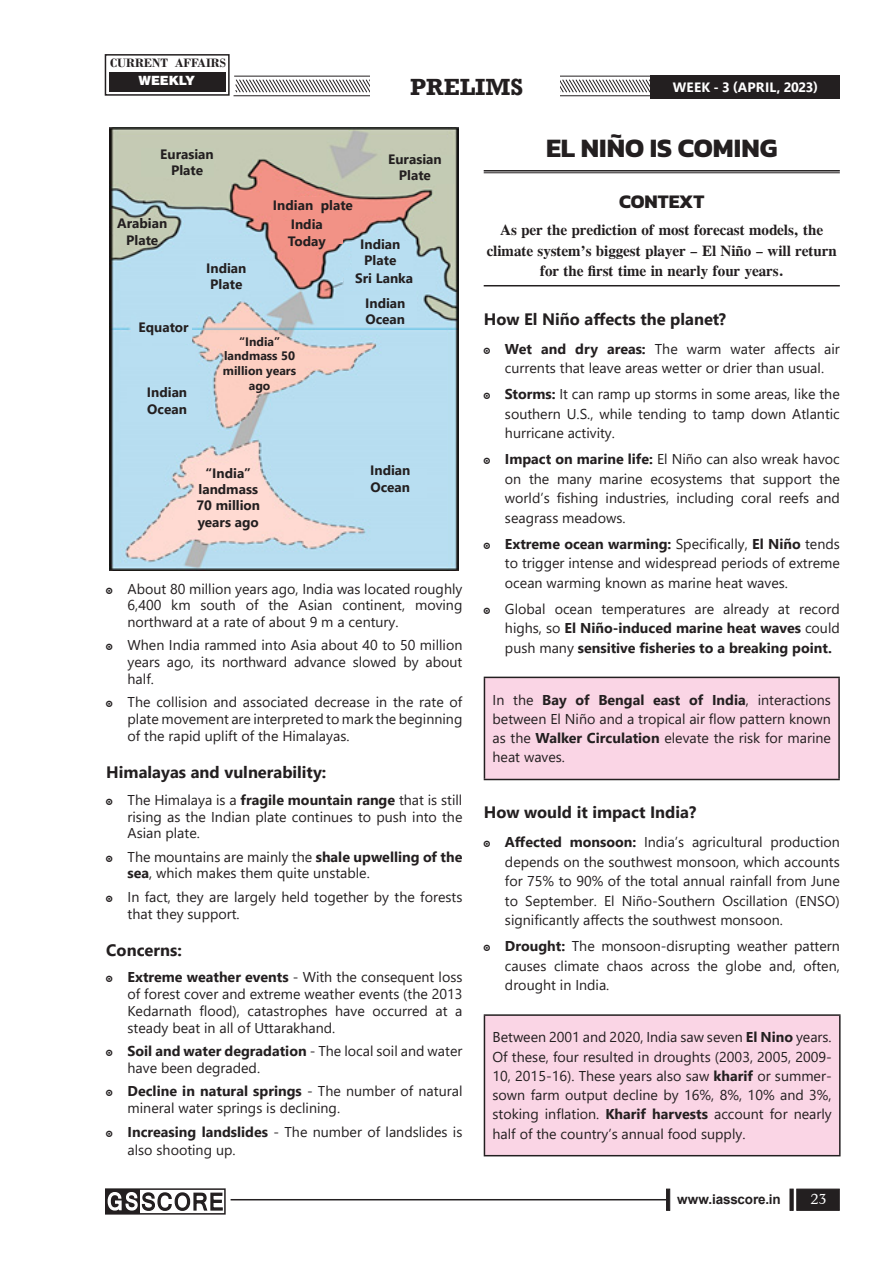
<style>
.page{position:relative;width:893px;height:1263px;background:#fff}
.page>*{position:absolute;margin:0;border:0;box-sizing:border-box;transform-origin:0 0}
._1__MAIN_TITLE{font:700 27px "Kanit";color:#231f20}
.t1{font:700 24px "Rockwell";color:#231f20}
._2__CONTEXT{font:700 19.5px "Kanit";color:#231f20}
._7__HEADING_2{font:700 16.5px "Segoe UI";color:#231f20}
._3__CONTEXT_PARA{font:700 15px/20.5px "CG Times";color:#231f20;text-align:center}
.Boty_Text{font:14.25px/16.8px "Segoe UI";color:#231f20;text-align:justify}
.t2{font:700 14.25px/19.5px "Segoe UI";color:#231f20;text-align:justify}
.t3{font:14.25px "Dutch 809 BT Roman C";color:#fff}
.Para_Heading{font:700 13.65px/16.4px "Segoe UI";color:#231f20;text-align:center}
.t4{font:700 13.5px "Segoe UI";letter-spacing:.015em;color:#fff}
.t5{font:700 13.5px "Arial";letter-spacing:-.01em;color:#231f20}
.t6{font:700 12.75px "Bodoni";color:#231f20}
.t7{font:900 12.75px "Swiss 721 BT";color:#fff}
.Para_Heading-2{font:700 12.15px/14.7px "Segoe UI";color:#231f20;text-align:center}
.s1{font-weight:700}
.s2{font-weight:400}
</style>
<div class="page">
<div style="left:797px;top:1189px;width:42px;height:21px;background:#231f20"></div>
<hr style="left:790px;top:1189px;width:3px;height:21px;background:#231f20">
<svg style="left:666px;top:1189px;width:4px;height:21px"></svg>
<hr style="left:231px;top:1199px;width:435px;height:1px;background:#231f20">
<svg style="left:233px;top:75px;width:607px;height:22px"></svg>
<div style="left:105px;top:1188px;width:121px;height:26px;border:2px solid #231f20"></div>
<svg style="left:107px;top:1191px;width:116px;height:21px"></svg>
<div style="left:105px;top:54px;width:125px;height:42px;border:2px solid #231f20"></div>
<div style="left:110px;top:72px;width:116px;height:20px;background:#231f20"></div>
<div style="left:651px;top:76px;width:189px;height:23px;background:#231f20"></div>
<div style="left:370px;top:76px;width:189px;height:23px;background:#fff"></div>
<img style="left:110px;top:128px;width:349px;height:442px">
<div style="left:142px;top:148px;width:72px;height:28px;background:#c3cbb4"></div>
<div style="left:382px;top:155px;width:72px;height:28px;background:#c3cbb4"></div>
<div style="left:196px;top:262px;width:73px;height:28px;background:#b8def1"></div>
<div style="left:232px;top:342px;width:61px;height:37px;background:#fdcfc2"></div>
<div style="left:196px;top:486px;width:72px;height:44px;background:#ffdad2"></div>
<div style="left:132px;top:320px;width:60px;height:23px;background:#b8def1"></div>
<div style="left:354px;top:469px;width:72px;height:29px;background:#b8def1"></div>
<div style="left:128px;top:387px;width:72px;height:29px;background:#b8def1"></div>
<div style="left:344px;top:298px;width:72px;height:28px;background:#b8def1"></div>
<div style="left:344px;top:272px;width:72px;height:18px;background:#b8def1"></div>
<div style="left:352px;top:241px;width:60px;height:29px;background:#b8def1"></div>
<div style="left:283px;top:221px;width:60px;height:22px;background:#f29286"></div>
<div style="left:287px;top:197px;width:56px;height:23px;background:#f29286"></div>
<div style="left:115px;top:221px;width:53px;height:14px;background:#c3cbb4"></div>
<div style="left:117px;top:229px;width:41px;height:14px;background:#c3cbb4"></div>
<hr style="left:484px;top:170px;width:356px;height:2px;background:#231f20">
<hr style="left:484px;top:173px;width:356px;height:1px;background:#231f20">
<hr style="left:484px;top:285px;width:356px;height:1px;background:#231f20">
<div style="left:484px;top:677px;width:355px;height:102px;background:#fad5e5"></div>
<hr style="left:484px;top:677px;width:356px;height:1px;background:#231f20">
<hr style="left:484px;top:678px;width:1px;height:101px;background:#231f20">
<hr style="left:838px;top:678px;width:2px;height:101px;background:#231f20">
<hr style="left:484px;top:779px;width:356px;height:1px;background:#231f20">
<div style="left:484px;top:1015px;width:356px;height:141px;background:#fad5e5"></div>
<hr style="left:484px;top:1014px;width:357px;height:2px;background:#231f20">
<hr style="left:484px;top:1016px;width:1px;height:139px;background:#231f20">
<hr style="left:839px;top:1016px;width:2px;height:139px;background:#231f20">
<hr style="left:484px;top:1155px;width:357px;height:1px;background:#231f20">
<p class="t6" style="left:110px;top:56px;width:117px">CURRENT AFFAIRS</p>
<p class="t7" style="left:139px;top:73px;width:58px">WEEKLY</p>
<h2 class="t1" style="left:410px;top:72px;width:115px">PRELIMS</h2>
<p class="t4" style="left:673px;top:75px;width:147px">WEEK - 3 (APRIL, 2023)</p>
<h2 class="t1" style="left:425px;top:72px;width:85px">MAINS</h2>
<p class="Para_Heading" style="left:160px;top:145px;width:55px">Eurasian</p>
<p class="Para_Heading" style="left:171px;top:161px;width:34px">Plate</p>
<p class="Para_Heading" style="left:273px;top:196px;width:81px">Indian plate</p>
<p class="Para_Heading" style="left:388px;top:150px;width:55px">Eurasian</p>
<p class="Para_Heading" style="left:399px;top:166px;width:34px">Plate</p>
<p class="Para_Heading" style="left:117px;top:214px;width:52px">Arabian<br>Plate</p>
<p class="Para_Heading" style="left:139px;top:318px;width:52px">Equator</p>
<p class="Para_Heading" style="left:147px;top:383px;width:42px;text-align:left">Indian<br>Ocean</p>
<p class="Para_Heading" style="left:206px;top:259px;width:42px">Indian<br>Plate</p>
<p class="Para_Heading" style="left:288px;top:215px;width:40px;text-align:left">India<br>Today</p>
<p class="Para_Heading-2" style="left:223px;top:333px;width:75px">“India” landmass 50 million years ago</p>
<p class="Para_Heading" style="left:196px;top:464px;width:65px">“India” landmass<br>70 million years ago</p>
<p class="Para_Heading" style="left:360px;top:235px;width:42px">Indian<br>Plate</p>
<p class="Para_Heading" style="left:365px;top:294px;width:42px;text-align:left">Indian<br>Ocean</p>
<p class="Para_Heading" style="left:355px;top:269px;width:60px">Sri Lanka</p>
<p class="Para_Heading" style="left:370px;top:461px;width:42px;text-align:left">Indian<br>Ocean</p>
<p class="Boty_Text" style="left:128px;top:579px;width:336px">About 80 million years ago, India was located roughly 6,400 km south of the Asian continent, moving northward at a rate of about 9 m a century.</p>
<p class="Boty_Text" style="left:128px;top:636px;width:336px">When India rammed into Asia about 40 to 50 million years ago, its northward advance slowed by about half.</p>
<p class="Boty_Text" style="left:128px;top:692px;width:336px">The collision and associated decrease in the rate of plate movement are interpreted to mark the beginning of the rapid uplift of the Himalayas.</p>
<p class="_7__HEADING_2" style="left:106px;top:757px;width:222px">Himalayas and vulnerability:</p>
<p class="Boty_Text" style="left:128px;top:790px;width:336px">The Himalaya is a <span class="s1">fragile mountain range</span> that is still rising as the Indian plate continues to push into the Asian plate.</p>
<p class="Boty_Text" style="left:128px;top:847px;width:336px">The mountains are mainly the <span class="s1">shale upwelling of the sea</span>, which makes them quite unstable.</p>
<p class="Boty_Text" style="left:128px;top:887px;width:336px">In fact, they are largely held together by the forests that they support.</p>
<p class="_7__HEADING_2" style="left:106px;top:935px;width:77px">Concerns:</p>
<p class="Boty_Text" style="left:128px;top:968px;width:336px"><span class="s1">Extreme weather events</span> - With the consequent loss of forest cover and extreme weather events (the 2013<br>Kedarnath flood), catastrophes have occurred at a steady beat in all of Uttarakhand.</p>
<p class="Boty_Text" style="left:128px;top:1041px;width:336px"><span class="s1">Soil and water degradation</span> - The local soil and water have been degraded.</p>
<p class="Boty_Text" style="left:128px;top:1081px;width:336px"><span class="s1">Decline in natural springs</span> - The number of natural mineral water springs is declining.</p>
<p class="Boty_Text" style="left:128px;top:1122px;width:336px;line-height:17.9px"><span class="s1">Increasing landslides</span> - The number of landslides is also shooting up.</p>
<p class="_1__MAIN_TITLE" style="left:546px;top:127px;width:233px">EL NIÑO IS COMING</p>
<p class="_2__CONTEXT" style="left:619px;top:187px;width:87px">CONTEXT</p>
<p class="_3__CONTEXT_PARA" style="left:487px;top:220px;width:352px">As per the prediction of most forecast models, the climate system’s biggest player – El Niño – will return for the first time in nearly four years.</p>
<p class="_7__HEADING_2" style="left:484px;top:303px;width:244px">How El Niño affects the planet?</p>
<p class="Boty_Text" style="left:505px;top:338px;width:336px;line-height:19.5px"><span class="s1">Wet and dry areas:</span> The warm water affects air currents that leave areas wetter or drier than usual.</p>
<p class="Boty_Text" style="left:505px;top:383px;width:336px;line-height:19.5px"><span class="s1">Storms:</span> It can ramp up storms in some areas, like the southern U.S., while tending to tamp down Atlantic hurricane activity.</p>
<p class="Boty_Text" style="left:505px;top:448px;width:336px;line-height:19.5px"><span class="s1">Impact on marine life:</span> El Niño can also wreak havoc on the many marine ecosystems that support the world’s fishing industries, including coral reefs and seagrass meadows.</p>
<p class="Boty_Text" style="left:505px;top:532px;width:336px;line-height:19.5px"><span class="s1">Extreme ocean warming:</span> Specifically, <span class="s1">El Niño</span> tends to trigger intense and widespread periods of extreme ocean warming known as marine heat waves.</p>
<p class="t2" style="left:505px;top:598px;width:336px"><span class="s2">Global ocean temperatures are already at record highs, so</span> El Niño-induced marine heat waves <span class="s2">could push many</span> sensitive fisheries to a breaking point.</p>
<p class="Boty_Text" style="left:493px;top:689px;width:340px;line-height:19.2px">In the <span class="s1">Bay of Bengal east of India</span>, interactions between El Niño and a tropical air flow pattern known as the <span class="s1">Walker Circulation</span> elevate the risk for marine heat waves.</p>
<p class="_7__HEADING_2" style="left:484px;top:797px;width:214px">How would it impact India?</p>
<p class="Boty_Text" style="left:505px;top:831px;width:336px;line-height:19.5px"><span class="s1">Affected monsoon:</span> India’s agricultural production depends on the southwest monsoon, which accounts for 75% to 90% of the total annual rainfall from June to September. El Niño-Southern Oscillation (ENSO) significantly affects the southwest monsoon.</p>
<p class="Boty_Text" style="left:505px;top:935px;width:336px;line-height:19.5px"><span class="s1">Drought:</span> The monsoon-disrupting weather pattern causes climate chaos across the globe and, often, drought in India.</p>
<p class="Boty_Text" style="left:493px;top:1026px;width:341px;line-height:19.2px">Between 2001 and 2020, India saw seven <span class="s1">El Nino</span> years.<br>Of these, four resulted in droughts (2003, 2005, 2009- 10, 2015-16). These years also saw <span class="s1">kharif</span> or summer&shy;sown farm output decline by 16%, 8%, 10% and 3%, stoking inflation. <span class="s1">Kharif harvests</span> account for nearly half of the country’s annual food supply.</p>
<p class="t5" style="left:677px;top:1190px;width:105px">www.iasscore.in</p>
<p class="t3" style="left:811px;top:1190px;width:17px">23</p>
</div>
